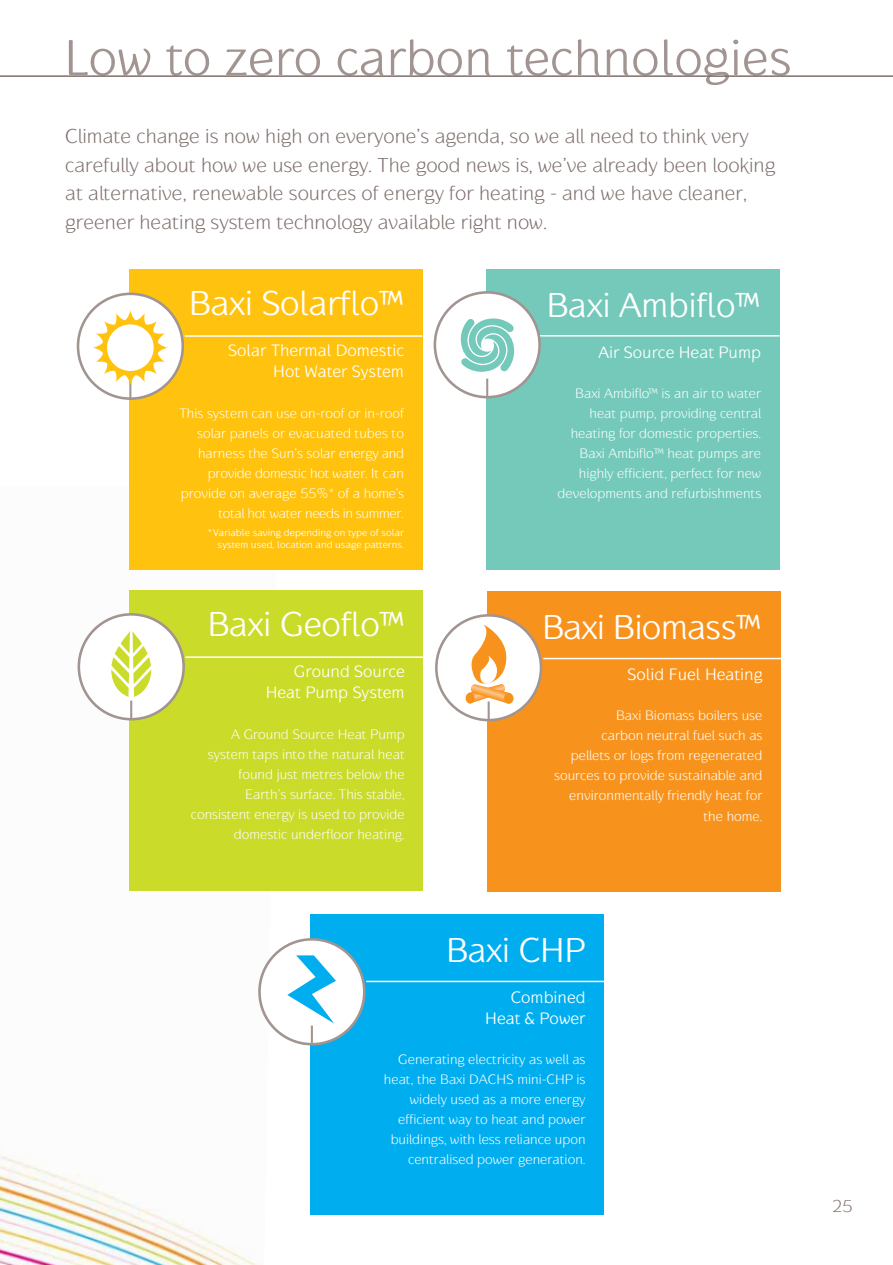
<style>
.page{position:relative;width:893px;height:1265px;background:#fff}
.page>*{position:absolute;margin:0;border:0;box-sizing:border-box;transform-origin:0 0}
.t1{font:500 52.5px "Baxi Respond";color:#a29490}
.t2{font:500 36px "Baxi Respond";letter-spacing:-.01em;color:#fff}
.t3{font:100 21px/28.5px "Baxi Respond";color:#7e6f6c}
.t4{font:100 18px "Baxi Respond";color:#7e6f6c}
.t5{font:500 17.25px/21px "Baxi Respond";color:#fff;text-align:right}
.t6{font:100 14.25px/20px "Baxi Respond";color:#fff;text-align:right}
.t7{font:500 10.35px/12.5px "Baxi Respond";color:#fff;text-align:right}
</style>
<div class="page">
<img style="left:0;top:590px;width:278px;height:674px">
<div style="left:130px;top:590px;width:293px;height:300px;background:#cadb2a"></div>
<div style="left:79px;top:614px;width:105px;height:105px;background:#fff;border-radius:50%"></div>
<div style="left:78px;top:613px;width:107px;height:107px;border:3px solid #a29490;border-radius:50%"></div>
<svg style="left:111px;top:631px;width:40px;height:88px"></svg>
<hr style="left:186px;top:656px;width:237px;height:1px;background:#fff">
<div style="left:129px;top:269px;width:293px;height:301px;background:#ffc20e"></div>
<div style="left:78px;top:294px;width:105px;height:104px;background:#fff;border-radius:50%"></div>
<div style="left:77px;top:292px;width:107px;height:108px;border:3px solid #a29490;border-radius:50%"></div>
<svg style="left:93px;top:310px;width:75px;height:89px"></svg>
<hr style="left:185px;top:335px;width:237px;height:2px;background:#fff">
<div style="left:311px;top:914px;width:293px;height:301px;background:#00aeef"></div>
<div style="left:259px;top:939px;width:105px;height:105px;background:#fff;border-radius:50%"></div>
<div style="left:258px;top:937px;width:108px;height:108px;border:3px solid #a29490;border-radius:50%"></div>
<svg style="left:287px;top:955px;width:49px;height:89px"></svg>
<hr style="left:366px;top:980px;width:238px;height:2px;background:#fff">
<div style="left:488px;top:591px;width:293px;height:301px;background:#f7931d"></div>
<div style="left:436px;top:615px;width:105px;height:105px;background:#fff;border-radius:50%"></div>
<div style="left:435px;top:614px;width:107px;height:107px;border:3px solid #a29490;border-radius:50%"></div>
<div style="left:466px;top:692px;width:8px;height:11px;background:#f7931d;border-radius:50%"></div>
<svg style="left:468px;top:624px;width:43px;height:96px"></svg>
<div style="left:504px;top:693px;width:10px;height:10px;background:#f7931d;border-radius:50%"></div>
<hr style="left:543px;top:657px;width:238px;height:2px;background:#fff">
<div style="left:486px;top:269px;width:294px;height:300px;background:#74c9ba"></div>
<hr style="left:522px;top:335px;width:258px;height:1px;background:#fff">
<hr style="left:0;top:75px;width:893px;height:2px;background:#7e6f6c">
<div style="left:435px;top:292px;width:105px;height:105px;background:#fff;border-radius:50%"></div>
<div style="left:434px;top:291px;width:107px;height:107px;border:3px solid #a29490;border-radius:50%"></div>
<svg style="left:486px;top:378px;width:2px;height:19px"></svg>
<svg style="left:461px;top:318px;width:53px;height:54px"></svg>
<h1 class="t1" style="left:64px;top:39px;width:730px">Low to zero carbon technologies</h1>
<p class="t3" style="left:65px;top:124px;width:712px">Climate change is now high on everyone’s agenda, so we all need to think very carefully about how we use energy. The good news is, we’ve already been looking at alternative, renewable sources of energy for heating - and we have cleaner, greener heating system technology available right now.</p>
<h2 class="t2" style="left:189px;top:290px;width:217px">Baxi Solarflo™</h2>
<p class="t5" style="left:228px;top:341px;width:177px">Solar Thermal Domestic<br>Hot Water System</p>
<p class="t6" style="left:179px;top:404px;width:226px">This system can use on-roof or in-roof solar panels or evacuated tubes to harness the Sun’s solar energy and provide domestic hot water. It can provide on average 55%* of a home’s total hot water needs in summer.</p>
<p class="t7" style="left:207px;top:527px;width:199px">*Variable saving depending on type of solar system used, location and usage patterns.</p>
<h2 class="t2" style="left:207px;top:611px;width:199px">Baxi Geoflo™</h2>
<p class="t5" style="left:266px;top:662px;width:141px">Ground Source<br>Heat Pump System</p>
<p class="t6" style="left:191px;top:725px;width:215px">A Ground Source Heat Pump system taps into the natural heat found just metres below the<br>Earth’s surface. This stable, consistent energy is used to provide domestic underfloor heating.</p>
<h2 class="t2" style="left:546px;top:292px;width:216px">Baxi Ambiflo™</h2>
<p class="t5" style="left:598px;top:343px;width:164px">Air Source Heat Pump</p>
<p class="t6" style="left:558px;top:384px;width:205px">Baxi Ambiflo™ is an air to water heat pump, providing central heating for domestic properties.<br>Baxi Ambiflo™ heat pumps are highly efficient, perfect for new developments and refurbishments</p>
<h2 class="t2" style="left:542px;top:615px;width:221px">Baxi Biomass™</h2>
<p class="t5" style="left:627px;top:665px;width:137px">Solid Fuel Heating</p>
<p class="t6" style="left:554px;top:706px;width:210px">Baxi Biomass boilers use<br>carbon neutral fuel such as<br>pellets or logs from regenerated sources to provide sustainable and environmentally friendly heat for the home.</p>
<h2 class="t2" style="left:446px;top:937px;width:141px">Baxi CHP</h2>
<p class="t5" style="left:485px;top:988px;width:102px">Combined<br>Heat &amp; Power</p>
<p class="t6" style="left:384px;top:1050px;width:203px">Generating electricity as well as heat, the Baxi DACHS mini-CHP is widely used as a more energy efficient way to heat and power buildings, with less reliance upon centralised power generation.</p>
<p class="t4" style="left:832px;top:1199px;width:22px">25</p>
</div>
